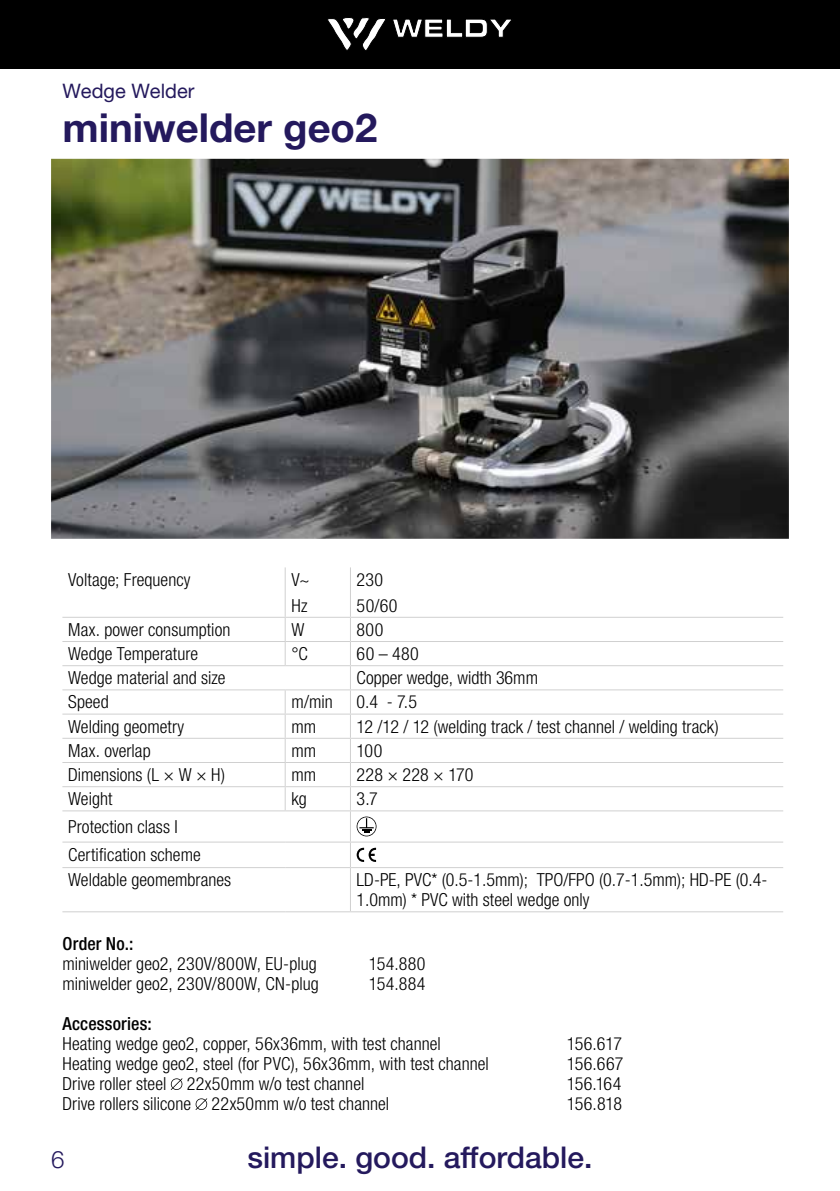
<style>
.page{position:relative;width:840px;height:1191px;background:#fff}
.page>*{position:absolute;margin:0;border:0;box-sizing:border-box;transform-origin:0 0}
.t1{font:700 40px "Helvetica Neue LTW1 G";color:#24195d}
.t2{font:500 30px "Helvetica Neue LTW1 G";color:#24195d}
.t3{font:300 24px "Helvetica Neue LTW1 G";color:#24195d}
.t4{font:20px "Helvetica Neue LTW1 G";color:#24195d}
.t5{font:300 condensed 18px/25.6px "Helvetica Neue LTW1 G";letter-spacing:.005em;color:#000}
.t6{font:500 condensed 18px "Helvetica Neue LTW1 G";letter-spacing:.01em;color:#000}
</style>
<div class="page">
<div style="left:0;top:0;width:839px;height:68px;background:#000"></div>
<svg style="left:327px;top:17px;width:184px;height:34px"></svg>
<img style="left:51px;top:159px;width:737px;height:380px">
<hr style="left:284px;top:567px;width:1px;height:50px;background:#d0d0d0">
<hr style="left:350px;top:567px;width:1px;height:50px;background:#d0d0d0">
<hr style="left:62px;top:617px;width:223px;height:1px;background:#d0d0d0">
<hr style="left:285px;top:617px;width:65px;height:1px;background:#d0d0d0">
<hr style="left:350px;top:617px;width:432px;height:1px;background:#d0d0d0">
<hr style="left:62px;top:641px;width:223px;height:1px;background:#d0d0d0">
<hr style="left:285px;top:641px;width:65px;height:1px;background:#d0d0d0">
<svg style="left:284px;top:618px;width:1px;height:47px"></svg>
<hr style="left:350px;top:641px;width:432px;height:1px;background:#d0d0d0">
<hr style="left:62px;top:713px;width:223px;height:1px;background:#d0d0d0">
<hr style="left:285px;top:713px;width:65px;height:1px;background:#d0d0d0">
<hr style="left:350px;top:713px;width:432px;height:1px;background:#d0d0d0">
<hr style="left:62px;top:738px;width:223px;height:1px;background:#d0d0d0">
<hr style="left:285px;top:738px;width:65px;height:1px;background:#d0d0d0">
<hr style="left:350px;top:738px;width:432px;height:1px;background:#d0d0d0">
<hr style="left:62px;top:762px;width:223px;height:1px;background:#d0d0d0">
<hr style="left:285px;top:762px;width:65px;height:1px;background:#d0d0d0">
<hr style="left:350px;top:762px;width:432px;height:1px;background:#d0d0d0">
<hr style="left:62px;top:786px;width:223px;height:1px;background:#d0d0d0">
<hr style="left:285px;top:786px;width:65px;height:1px;background:#d0d0d0">
<svg style="left:284px;top:690px;width:1px;height:120px"></svg>
<hr style="left:350px;top:786px;width:432px;height:1px;background:#d0d0d0">
<svg style="left:350px;top:618px;width:1px;height:192px"></svg>
<hr style="left:350px;top:811px;width:1px;height:30px;background:#d0d0d0">
<hr style="left:350px;top:868px;width:1px;height:43px;background:#d0d0d0">
<hr style="left:62px;top:665px;width:223px;height:1px;background:#d0d0d0">
<hr style="left:285px;top:665px;width:65px;height:1px;background:#d0d0d0">
<hr style="left:350px;top:665px;width:432px;height:1px;background:#d0d0d0">
<hr style="left:62px;top:689px;width:223px;height:1px;background:#d0d0d0">
<hr style="left:285px;top:689px;width:65px;height:1px;background:#d0d0d0">
<hr style="left:350px;top:689px;width:432px;height:1px;background:#d0d0d0">
<hr style="left:62px;top:810px;width:223px;height:1px;background:#d0d0d0">
<hr style="left:285px;top:810px;width:65px;height:1px;background:#d0d0d0">
<hr style="left:350px;top:810px;width:432px;height:1px;background:#d0d0d0">
<hr style="left:62px;top:841px;width:223px;height:1px;background:#d0d0d0">
<hr style="left:285px;top:841px;width:65px;height:1px;background:#d0d0d0">
<hr style="left:350px;top:841px;width:432px;height:1px;background:#d0d0d0">
<hr style="left:62px;top:867px;width:223px;height:1px;background:#d0d0d0">
<hr style="left:285px;top:867px;width:65px;height:1px;background:#d0d0d0">
<hr style="left:350px;top:867px;width:432px;height:1px;background:#d0d0d0">
<hr style="left:62px;top:911px;width:223px;height:1px;background:#d0d0d0">
<hr style="left:285px;top:911px;width:65px;height:1px;background:#d0d0d0">
<hr style="left:350px;top:911px;width:432px;height:1px;background:#d0d0d0">
<svg style="left:356px;top:816px;width:20px;height:20px"></svg>
<svg style="left:350px;top:842px;width:26px;height:25px"></svg>
<svg style="left:171px;top:1078px;width:11px;height:12px"></svg>
<svg style="left:195px;top:1098px;width:12px;height:12px"></svg>
<p class="t4" style="left:62px;top:78px;width:133px">Wedge Welder</p>
<h1 class="t1" style="left:62px;top:103px;width:316px">miniwelder geo2</h1>
<p class="t5" style="left:68px;top:567px;width:124px">Voltage; Frequency</p>
<p class="t5" style="left:291px;top:567px;width:20px">V~<br>Hz</p>
<p class="t5" style="left:356px;top:567px;width:42px">230<br>50/60</p>
<p class="t5" style="left:68px;top:617px;width:164px">Max. power consumption</p>
<p class="t5" style="left:291px;top:617px;width:14px">W</p>
<p class="t5" style="left:356px;top:617px;width:28px">800</p>
<p class="t5" style="left:68px;top:641px;width:131px">Wedge Temperature</p>
<p class="t5" style="left:291px;top:641px;width:18px">°C</p>
<p class="t5" style="left:356px;top:641px;width:64px">60 – 480</p>
<p class="t5" style="left:68px;top:665px;width:159px">Wedge material and size</p>
<p class="t5" style="left:356px;top:665px;width:183px">Copper wedge, width 36mm</p>
<p class="t5" style="left:68px;top:689px;width:42px">Speed</p>
<p class="t5" style="left:291px;top:689px;width:43px">m/min</p>
<p class="t5" style="left:356px;top:689px;width:62px">0.4 - 7.5</p>
<p class="t5" style="left:68px;top:713px;width:118px">Welding geometry</p>
<p class="t5" style="left:291px;top:713px;width:26px">mm</p>
<p class="t5" style="left:356px;top:713px;width:363px">12 /12 / 12 (welding track / test channel / welding track)</p>
<p class="t5" style="left:68px;top:738px;width:84px">Max. overlap</p>
<p class="t5" style="left:291px;top:738px;width:26px">mm</p>
<p class="t5" style="left:356px;top:738px;width:27px">100</p>
<p class="t5" style="left:68px;top:762px;width:158px">Dimensions (L × W × H)</p>
<p class="t5" style="left:291px;top:762px;width:26px">mm</p>
<p class="t5" style="left:356px;top:762px;width:118px">228 × 228 × 170</p>
<p class="t5" style="left:68px;top:786px;width:46px">Weight</p>
<p class="t5" style="left:291px;top:786px;width:17px">kg</p>
<p class="t5" style="left:356px;top:786px;width:23px">3.7</p>
<p class="t5" style="left:68px;top:813px;width:134px;line-height:27.6px">Protection class I<br>Certification scheme</p>
<p class="t5" style="left:68px;top:867px;width:165px">Weldable geomembranes</p>
<p class="t5" style="left:356px;top:870px;width:412px;line-height:20px">LD-PE, PVC* (0.5-1.5mm); TPO/FPO (0.7-1.5mm); HD-PE (0.4-<br>1.0mm) * PVC with steel wedge only</p>
<p class="t6" style="left:62px;top:932px;width:73px">Order No.:</p>
<p class="t5" style="left:62px;top:951px;width:256px">miniwelder geo2, 230V/800W, EU-plug</p>
<p class="t5" style="left:369px;top:951px;width:58px">154.880</p>
<p class="t5" style="left:62px;top:971px;width:258px">miniwelder geo2, 230V/800W, CN-plug</p>
<p class="t5" style="left:369px;top:971px;width:58px">154.884</p>
<p class="t6" style="left:62px;top:1012px;width:91px">Accessories:</p>
<p class="t5" style="left:62px;top:1031px;width:379px">Heating wedge geo2, copper, 56x36mm, with test channel</p>
<p class="t5" style="left:566px;top:1031px;width:56px">156.617</p>
<p class="t5" style="left:62px;top:1051px;width:427px">Heating wedge geo2, steel (for PVC), 56x36mm, with test channel</p>
<p class="t5" style="left:566px;top:1051px;width:58px">156.667</p>
<p class="t5" style="left:62px;top:1071px;width:303px">Drive roller steel 22x50mm w/o test channel</p>
<p class="t5" style="left:566px;top:1071px;width:56px">156.164</p>
<p class="t5" style="left:62px;top:1091px;width:328px">Drive rollers silicone 22x50mm w/o test channel</p>
<p class="t5" style="left:566px;top:1091px;width:57px">156.818</p>
<h3 class="t3" style="left:51px;top:1145px;width:15px">6</h3>
<h2 class="t2" style="left:247px;top:1139px;width:346px">simple. good. affordable.</h2>
</div>
